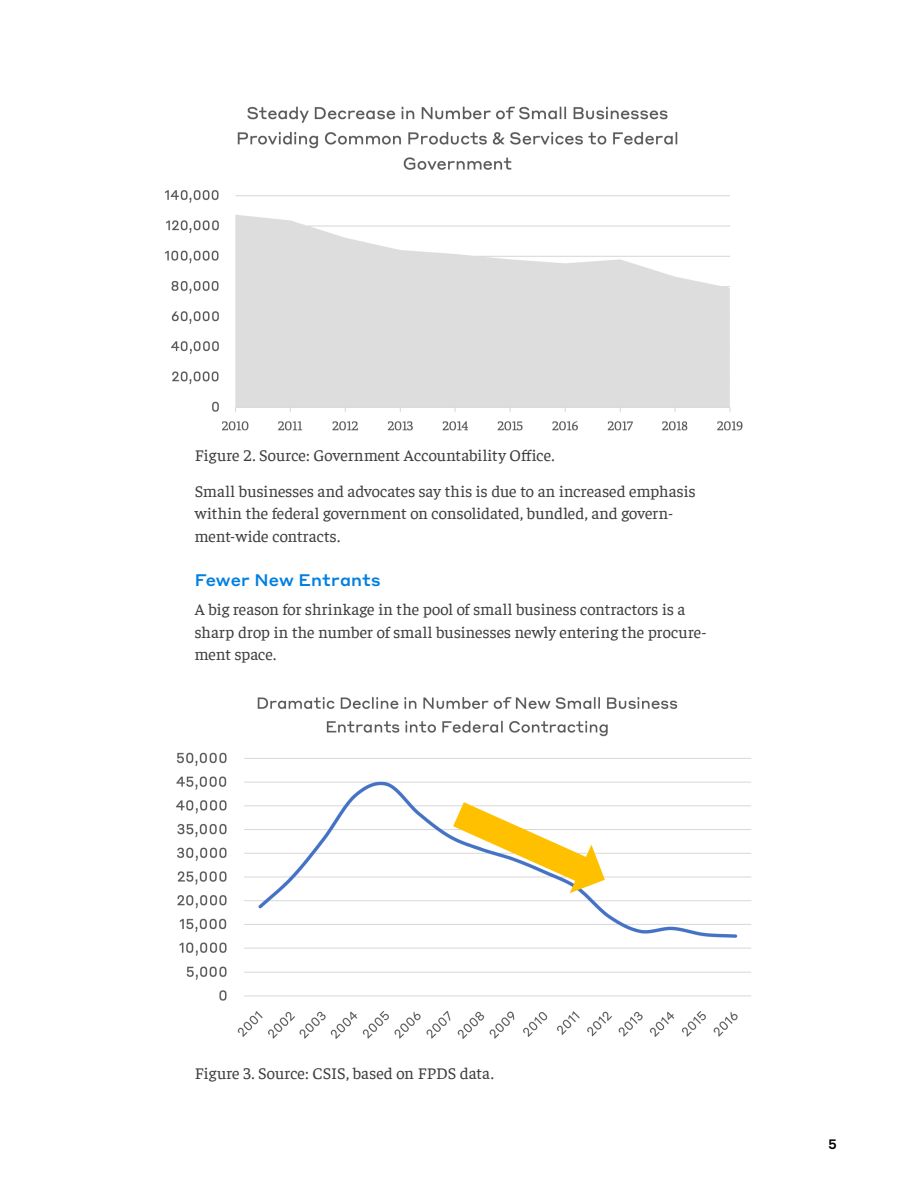
<style>
.page{position:relative;width:918px;height:1188px;background:#fff}
.page>*{position:absolute;margin:0;border:0;box-sizing:border-box;transform-origin:0 0}
.Body_-_Report{font:16.5px/22.5px "Faustina";color:#3e3e3f}
.H3_-_Blue{font:500 16.5px "Styrene A";letter-spacing:.01em;color:#007fe1}
.t1{font:500 13.5px "Styrene A";color:#010203}
</style>
<div class="page">
<img style="left:164px;top:106px;width:579px;height:325px">
<img style="left:176px;top:697px;width:575px;height:342px">
<p class="Body_-_Report" style="left:195px;top:443px;width:361px">Figure 2. Source: Government Accountability Office.</p>
<p class="Body_-_Report" style="left:195px;top:479px;width:502px">Small businesses and advocates say this is due to an increased emphasis within the federal government on consolidated, bundled, and govern&shy;ment-wide contracts.</p>
<p class="H3_-_Blue" style="left:195px;top:566px;width:188px">Fewer New Entrants</p>
<p class="Body_-_Report" style="left:195px;top:597px;width:513px">A big reason for shrinkage in the pool of small business contractors is a sharp drop in the number of small businesses newly entering the procure&shy;ment space.</p>
<p class="Body_-_Report" style="left:195px;top:1061px;width:301px">Figure 3. Source: CSIS, based on FPDS data.</p>
<p class="t1" style="left:828px;top:1133px;width:10px">5</p>
</div>
